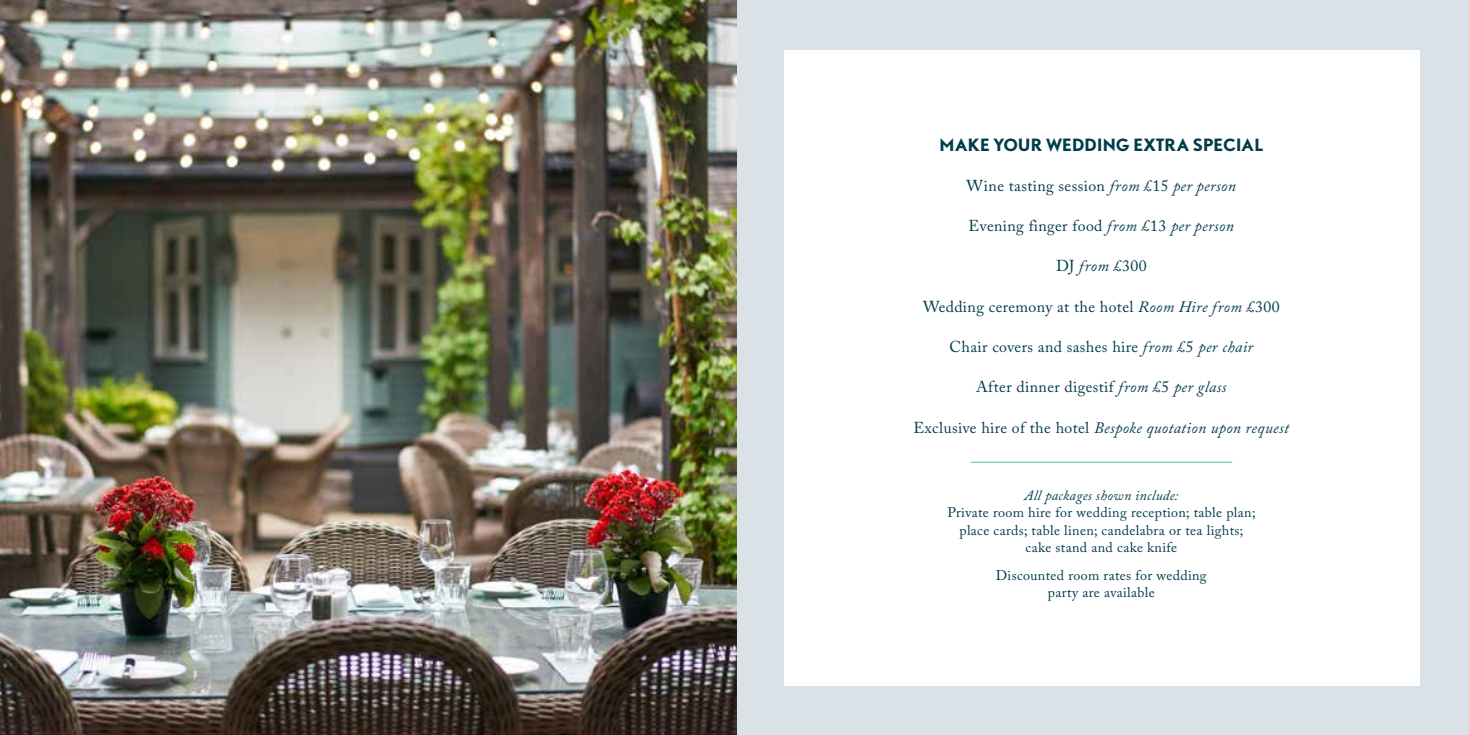
<style>
.page{position:relative;width:1469px;height:735px;background:#fff}
.page>*{position:absolute;margin:0;border:0;box-sizing:border-box;transform-origin:0 0}
.t1{font:15.75px "Adobe Caslon Pro";letter-spacing:.025em;color:#003d4c}
.t2{font:italic 15.75px "Adobe Caslon Pro";letter-spacing:.025em;color:#003d4c}
.t3{font:700 15.75px "DTL Nobel T";letter-spacing:.025em;color:#003d4c}
.t4{font:14px/17.5px "Adobe Caslon Pro";letter-spacing:.025em;color:#003d4c;text-align:center}
.t5{font:italic 14px "Adobe Caslon Pro";letter-spacing:.025em;color:#003d4c}
.s1{font-style:italic}
.s2{font-style:normal}
</style>
<div class="page">
<div style="left:734px;top:0;width:734px;height:734px;background:#dae2e7"></div>
<div style="left:784px;top:50px;width:635px;height:635px;background:#fff"></div>
<img style="left:0;top:0;width:736px;height:734px">
<hr style="left:970px;top:461px;width:262px;height:1px;background:#7bcbbe">
<p class="t3" style="left:939px;top:133px;width:325px">MAKE YOUR WEDDING EXTRA SPECIAL</p>
<p class="t1" style="left:966px;top:176px;width:271px">Wine tasting session <span class="s1">from</span> £15 <span class="s1">per person</span></p>
<p class="t1" style="left:968px;top:216px;width:267px">Evening finger food <span class="s1">from</span> £13 <span class="s1">per person</span></p>
<p class="t1" style="left:1056px;top:257px;width:92px">DJ <span class="s1">from</span> £300</p>
<p class="t1" style="left:923px;top:297px;width:358px">Wedding ceremony at the hotel <span class="s1">Room Hire from</span> £300</p>
<p class="t1" style="left:949px;top:337px;width:305px">Chair covers and sashes hire <span class="s1">from</span> £5 <span class="s1">per chair</span></p>
<p class="t1" style="left:976px;top:377px;width:252px">After dinner digestif <span class="s1">from</span> £5 <span class="s1">per glass</span></p>
<p class="t2" style="left:913px;top:418px;width:377px"><span class="s2">Exclusive hire of the hotel</span> Bespoke quotation upon request</p>
<p class="t5" style="left:1024px;top:486px;width:155px">All packages shown include:</p>
<p class="t4" style="left:947px;top:503px;width:309px">Private room hire for wedding reception; table plan; place cards; table linen; candelabra or tea lights; cake stand and cake knife</p>
<p class="t4" style="left:995px;top:566px;width:212px">Discounted room rates for wedding party are available</p>
</div>
